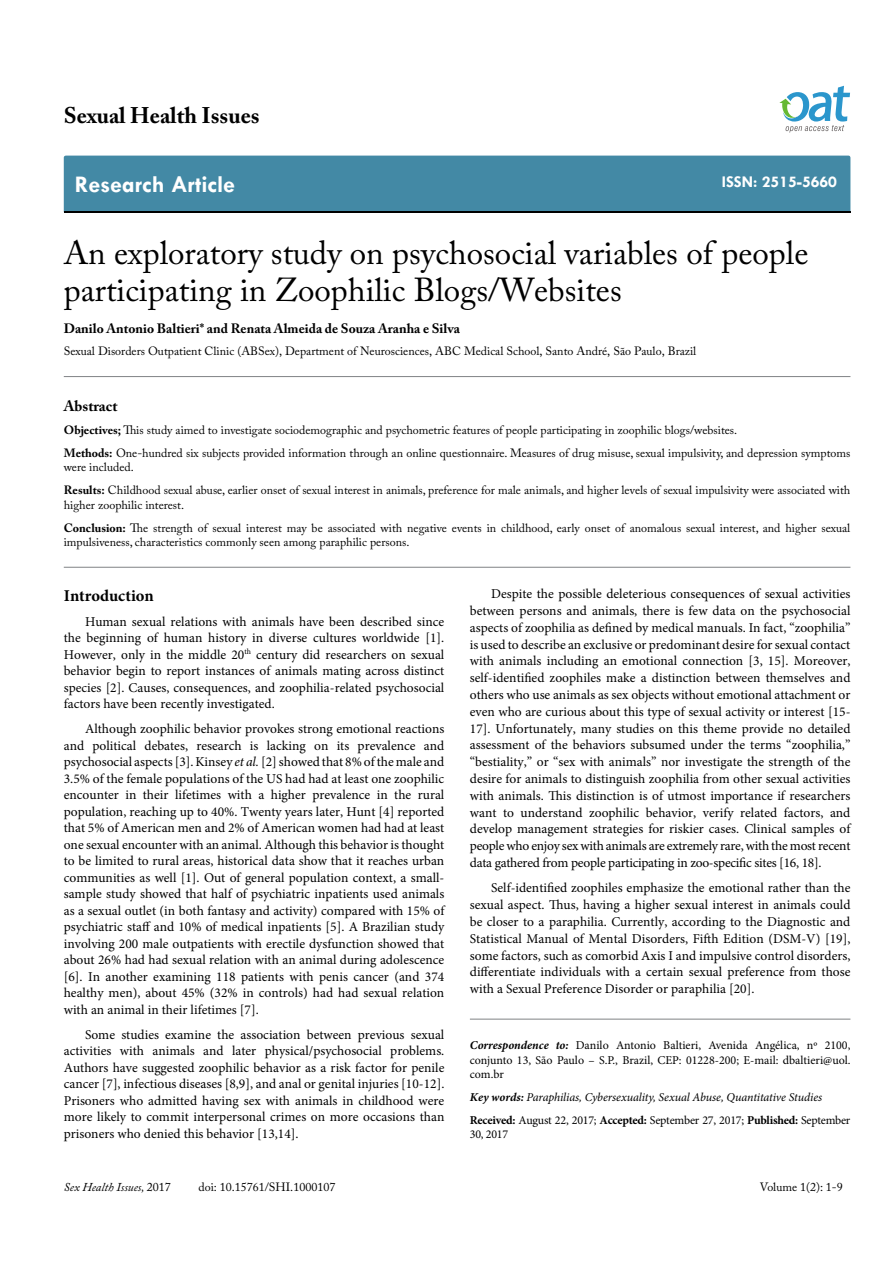
<style>
.page{position:relative;width:893px;height:1263px;background:#fff}
.page>*{position:absolute;margin:0;border:0;box-sizing:border-box;transform-origin:0 0}
.t1{font:33px/37.5px "Adobe Caslon Pro";color:#000}
.t2{font:700 24px "Tw Cen";color:#fff}
.t3{font:700 22.5px "Adobe Caslon Pro";color:#000}
.t4{font:700 16.5px "Tw Cen";color:#fff}
.t5{font:700 16.5px "Minion Pro";letter-spacing:-.005em;color:#000}
.t6{font:700 15px "Adobe Caslon Pro";color:#000}
.t7{font:13.5px/16.5px "Minion Pro";color:#000;text-align:justify}
.t8{font:700 13.5px "Adobe Caslon Pro";color:#000}
.t9{font:12px/23px "Adobe Caslon Pro";color:#000}
.t10{font:12px/14.4px "Minion Pro";color:#000;text-align:justify}
.t11{font:italic 12px/23px "Minion Pro";letter-spacing:-.01em;color:#000}
.t12{font:italic 12px "Adobe Caslon Pro";color:#000}
.s1{font-weight:700}
.s2{font-style:italic}
.s3{font-weight:700;font-style:italic}
.s4{font-weight:700;font-style:normal}
.s5{font-style:normal}
</style>
<div class="page">
<div style="left:64px;top:156px;width:786px;height:56px;background:#4389a5"></div>
<svg style="left:779px;top:86px;width:71px;height:47px"></svg>
<hr style="left:64px;top:376px;width:786px;height:1px;background:#808285">
<hr style="left:64px;top:567px;width:786px;height:1px;background:#808285">
<hr style="left:470px;top:1019px;width:380px;height:1px;background:#808285">
<h3 class="t3" style="left:64px;top:102px;width:197px">Sexual Health Issues</h3>
<h2 class="t2" style="left:75px;top:170px;width:162px">Research Article</h2>
<p class="t4" style="left:722px;top:172px;width:117px">ISSN: 2515-5660</p>
<h1 class="t1" style="left:64px;top:233px;width:746px">An exploratory study on psychosocial variables of people participating in Zoophilic Blogs/Websites</h1>
<p class="t8" style="left:64px;top:320px;width:398px">Danilo Antonio Baltieri* and Renata Almeida de Souza Aranha e Silva</p>
<p class="t9" style="left:64px;top:340px;width:634px">Sexual Disorders Outpatient Clinic (ABSex), Department of Neurosciences, ABC Medical School, Santo André, São Paulo, Brazil</p>
<p class="t6" style="left:64px;top:397px;width:55px">Abstract</p>
<p class="t9" style="left:64px;top:418px;width:788px"><span class="s1">Objectives;</span> This study aimed to investigate sociodemographic and psychometric features of people participating in zoophilic blogs/websites.<br><span class="s1">Methods:</span> One-hundred six subjects provided information through an online questionnaire. Measures of drug misuse, sexual impulsivity, and depression symptoms</p>
<p class="t9" style="left:64px;top:456px;width:788px">were included.<br><span class="s1">Results:</span> Childhood sexual abuse, earlier onset of sexual interest in animals, preference for male animals, and higher levels of sexual impulsivity were associated with</p>
<p class="t9" style="left:64px;top:493px;width:788px">higher zoophilic interest.<br><span class="s1">Conclusion:</span> The strength of sexual interest may be associated with negative events in childhood, early onset of anomalous sexual interest, and higher sexual</p>
<p class="t9" style="left:64px;top:530px;width:347px">impulsiveness, characteristics commonly seen among paraphilic persons.</p>
<p class="t5" style="left:64px;top:584px;width:91px">Introduction</p>
<p class="t7" style="left:64px;top:613px;width:382px;text-indent:21px">Human sexual relations with animals have been described since the beginning of human history in diverse cultures worldwide [1].<br>However, only in the middle 20<sup>th</sup> century did researchers on sexual behavior begin to report instances of animals mating across distinct species [2]. Causes, consequences, and zoophilia-related psychosocial factors have been recently investigated.</p>
<p class="t7" style="left:64px;top:720px;width:382px;text-indent:21px">Although zoophilic behavior provokes strong emotional reactions and political debates, research is lacking on its prevalence and psychosocial aspects [3]. Kinsey <span class="s2">et al.</span>[2] showed that 8% of the male and 3.5% of the female populations of the US had had at least one zoophilic encounter in their lifetimes with a higher prevalence in the rural population, reaching up to 40%. Twenty years later, Hunt [4] reported that 5% of American men and 2% of American women had had at least one sexual encounter with an animal. Although this behavior is thought to be limited to rural areas, historical data show that it reaches urban communities as well [1]. Out of general population context, a small&shy;sample study showed that half of psychiatric inpatients used animals as a sexual outlet (in both fantasy and activity) compared with 15% of psychiatric staff and 10% of medical inpatients [5]. A Brazilian study involving 200 male outpatients with erectile dysfunction showed that about 26% had had sexual relation with an animal during adolescence [6]. In another examining 118 patients with penis cancer (and 374 healthy men), about 45% (32% in controls) had had sexual relation with an animal in their lifetimes [7].</p>
<p class="t7" style="left:64px;top:1026px;width:382px;text-indent:21px">Some studies examine the association between previous sexual activities with animals and later physical/psychosocial problems.<br>Authors have suggested zoophilic behavior as a risk factor for penile cancer [7], infectious diseases [8,9], and anal or genital injuries [10-12].<br>Prisoners who admitted having sex with animals in childhood were more likely to commit interpersonal crimes on more occasions than prisoners who denied this behavior [13,14].</p>
<p class="t7" style="left:470px;top:586px;width:382px;text-indent:21px">Despite the possible deleterious consequences of sexual activities between persons and animals, there is few data on the psychosocial aspects of zoophilia as defined by medical manuals. In fact, “zoophilia” is used to describe an exclusive or predominant desire for sexual contact with animals including an emotional connection [3, 15]. Moreover, self-identified zoophiles make a distinction between themselves and others who use animals as sex objects without emotional attachment or even who are curious about this type of sexual activity or interest [15- 17]. Unfortunately, many studies on this theme provide no detailed assessment of the behaviors subsumed under the terms “zoophilia,” “bestiality,” or “sex with animals” nor investigate the strength of the desire for animals to distinguish zoophilia from other sexual activities with animals. This distinction is of utmost importance if researchers want to understand zoophilic behavior, verify related factors, and develop management strategies for riskier cases. Clinical samples of people who enjoy sex with animals are extremely rare, with the most recent data gathered from people participating in zoo-specific sites [16, 18].</p>
<p class="t7" style="left:470px;top:880px;width:382px;text-indent:21px">Self-identified zoophiles emphasize the emotional rather than the sexual aspect. Thus, having a higher sexual interest in animals could be closer to a paraphilia. Currently, according to the Diagnostic and Statistical Manual of Mental Disorders, Fifth Edition (DSM-V) [19], some factors, such as comorbid Axis I and impulsive control disorders, differentiate individuals with a certain sexual preference from those with a Sexual Preference Disorder or paraphilia [20].</p>
<p class="t10" style="left:470px;top:1038px;width:382px"><span class="s3">Correspondence to:</span> Danilo Antonio Baltieri, Avenida Angélica, nº 2100, conjunto 13, São Paulo – S.P., Brazil, CEP: 01228-200; E-mail: dbaltieri@uol. com.br</p>
<p class="t11" style="left:470px;top:1085px;width:382px"><span class="s1">Key words:</span> Paraphilias, Cybersexuality, Sexual Abuse, Quantitative Studies<br><span class="s4">Received:</span> <span class="s5">August 22, 2017;</span> <span class="s4">Accepted:</span> <span class="s5">September 27, 2017;</span> <span class="s4">Published:</span> <span class="s5">September</span></p>
<p class="t10" style="left:470px;top:1127px;width:40px">30, 2017</p>
<p class="t12" style="left:64px;top:1180px;width:109px">Sex Health Issues, <span class="s5">2017</span></p>
<p class="t9" style="left:198px;top:1176px;width:138px">doi: 10.15761/SHI.1000107</p>
<p class="t9" style="left:760px;top:1176px;width:84px">Volume 1(2): 1-9</p>
</div>
